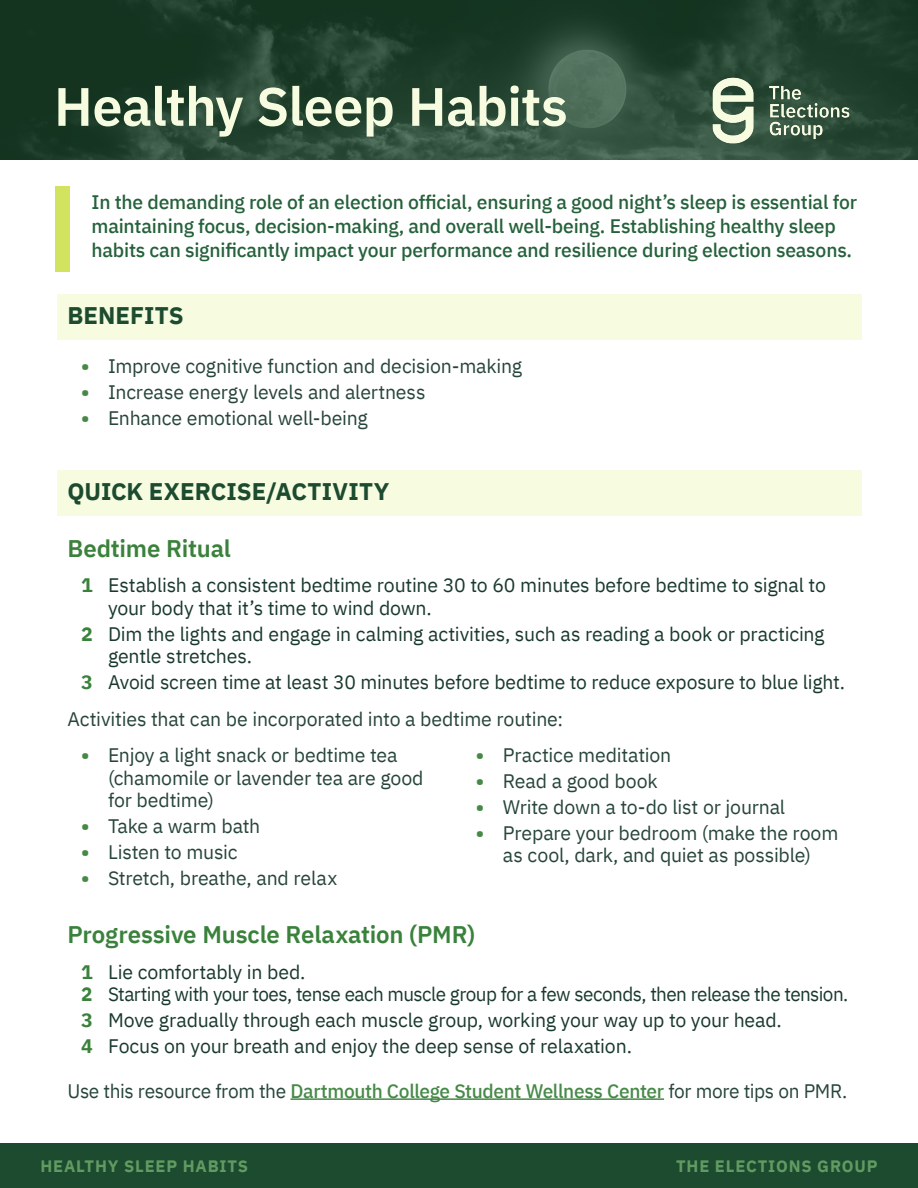
<style>
.page{position:relative;width:918px;height:1188px;background:#fff}
.page>*{position:absolute;margin:0;border:0;box-sizing:border-box;transform-origin:0 0}
.t1{font:600 54px "IBM Plex Sans";letter-spacing:-.015em;color:#f7fce1}
.Heading{font:600 24px "IBM Plex Sans";letter-spacing:-.01em;color:#3a823b}
.Section_Title{font:700 24px "IBM Plex Sans";letter-spacing:.005em;color:#1d4b2f}
.Body{font:19.5px/22.5px "IBM Plex Sans";letter-spacing:-.01em;color:#274539}
.t2{font:19.5px/22.5px "IBM Plex Sans";letter-spacing:-.01em;color:#19392c}
.Intro{font:500 19.5px/24px "IBM Plex Sans";letter-spacing:-.01em;color:#25613b}
.t3{font:19.5px "IBM Plex Sans";letter-spacing:-.03em;color:#19392c}
.t4{font:700 16.5px "IBM Plex Sans";letter-spacing:.05em;color:#619b62}
.s1{font-weight:700;color:#468947}
.s2{font-weight:700;color:#3a823b}
.s3{font-weight:500;color:#468947}
</style>
<div class="page">
<img style="left:0;top:0;width:918px;height:159px">
<div style="left:0;top:1143px;width:918px;height:45px;background:#1d4b2f"></div>
<div style="left:57px;top:294px;width:804px;height:46px;background:#f7fce1"></div>
<div style="left:57px;top:470px;width:804px;height:46px;background:#f7fce1"></div>
<hr style="left:290px;top:1098px;width:374px;height:2px;background:#468947">
<div style="left:56px;top:186px;width:14px;height:86px;background:#d2e45f"></div>
<img style="left:696px;top:61px;width:170px;height:98px">
<p class="t1" style="left:54px;top:64px;width:515px">Healthy Sleep Habits</p>
<p class="Intro" style="left:92px;top:189px;width:767px">In the demanding role of an election official, ensuring a good night’s sleep is essential for maintaining focus, decision-making, and overall well-being. Establishing healthy sleep habits can significantly impact your performance and resilience during election seasons.</p>
<p class="Section_Title" style="left:68px;top:296px;width:118px">BENEFITS</p>
<p class="Body" style="left:81px;top:354px;width:443px"><span class="s1">•</span> Improve cognitive function and decision-making</p>
<p class="Body" style="left:81px;top:379px;width:346px"><span class="s1">•</span> Increase energy levels and alertness</p>
<p class="Body" style="left:81px;top:405px;width:288px"><span class="s1">•</span> Enhance emotional well-being</p>
<p class="Section_Title" style="left:68px;top:472px;width:323px">QUICK EXERCISE/ACTIVITY</p>
<p class="Heading" style="left:68px;top:530px;width:165px">Bedtime Ritual</p>
<p class="t2" style="left:108px;top:573px;width:719px;text-indent:-27px"><span class="s2">1</span> Establish a consistent bedtime routine 30 to 60 minutes before bedtime to signal to your body that it’s time to wind down.</p>
<p class="t2" style="left:108px;top:621px;width:718px;text-indent:-27px"><span class="s2">2</span> Dim the lights and engage in calming activities, such as reading a book or practicing gentle stretches.</p>
<p class="t2" style="left:81px;top:669px;width:766px"><span class="s2">3</span> Avoid screen time at least 30 minutes before bedtime to reduce exposure to blue light.</p>
<p class="Body" style="left:68px;top:707px;width:497px">Activities that can be incorporated into a bedtime routine:</p>
<p class="Body" style="left:108px;top:743px;width:317px;text-indent:-27px"><span class="s1">•</span> Enjoy a light snack or bedtime tea (chamomile or lavender tea are good for bedtime)</p>
<p class="Body" style="left:81px;top:813px;width:181px"><span class="s1">•</span> Take a warm bath</p>
<p class="Body" style="left:81px;top:839px;width:158px"><span class="s1">•</span> Listen to music</p>
<p class="Body" style="left:81px;top:865px;width:258px"><span class="s1">•</span> Stretch, breathe, and relax</p>
<p class="Body" style="left:476px;top:743px;width:197px"><span class="s1">•</span> Practice meditation</p>
<p class="Body" style="left:476px;top:768px;width:183px"><span class="s1">•</span> Read a good book</p>
<p class="Body" style="left:476px;top:794px;width:311px"><span class="s1">•</span> Write down a to-do list or journal</p>
<p class="Body" style="left:476px;top:820px;width:364px;text-align:center"><span class="s1">•</span> Prepare your bedroom (make the room as cool, dark, and quiet as possible)</p>
<p class="Heading" style="left:68px;top:916px;width:409px">Progressive Muscle Relaxation (PMR)</p>
<p class="t2" style="left:81px;top:959px;width:226px"><span class="s2">1</span> Lie comfortably in bed.</p>
<p class="t3" style="left:81px;top:979px;width:769px"><span class="s2">2</span> Starting with your toes, tense each muscle group for a few seconds, then release the tension.</p>
<p class="t2" style="left:81px;top:1007px;width:702px"><span class="s2">3</span> Move gradually through each muscle group, working your way up to your head.</p>
<p class="t2" style="left:81px;top:1033px;width:552px"><span class="s2">4</span> Focus on your breath and enjoy the deep sense of relaxation.</p>
<p class="Body" style="left:68px;top:1078px;width:781px">Use this resource from the <span class="s3">Dartmouth College Student Wellness Center</span> for more tips on PMR.</p>
<p class="t4" style="left:40px;top:1153px;width:209px">HEALTHY SLEEP HABITS</p>
<p class="t4" style="left:676px;top:1153px;width:203px">THE ELECTIONS GROUP</p>
</div>
